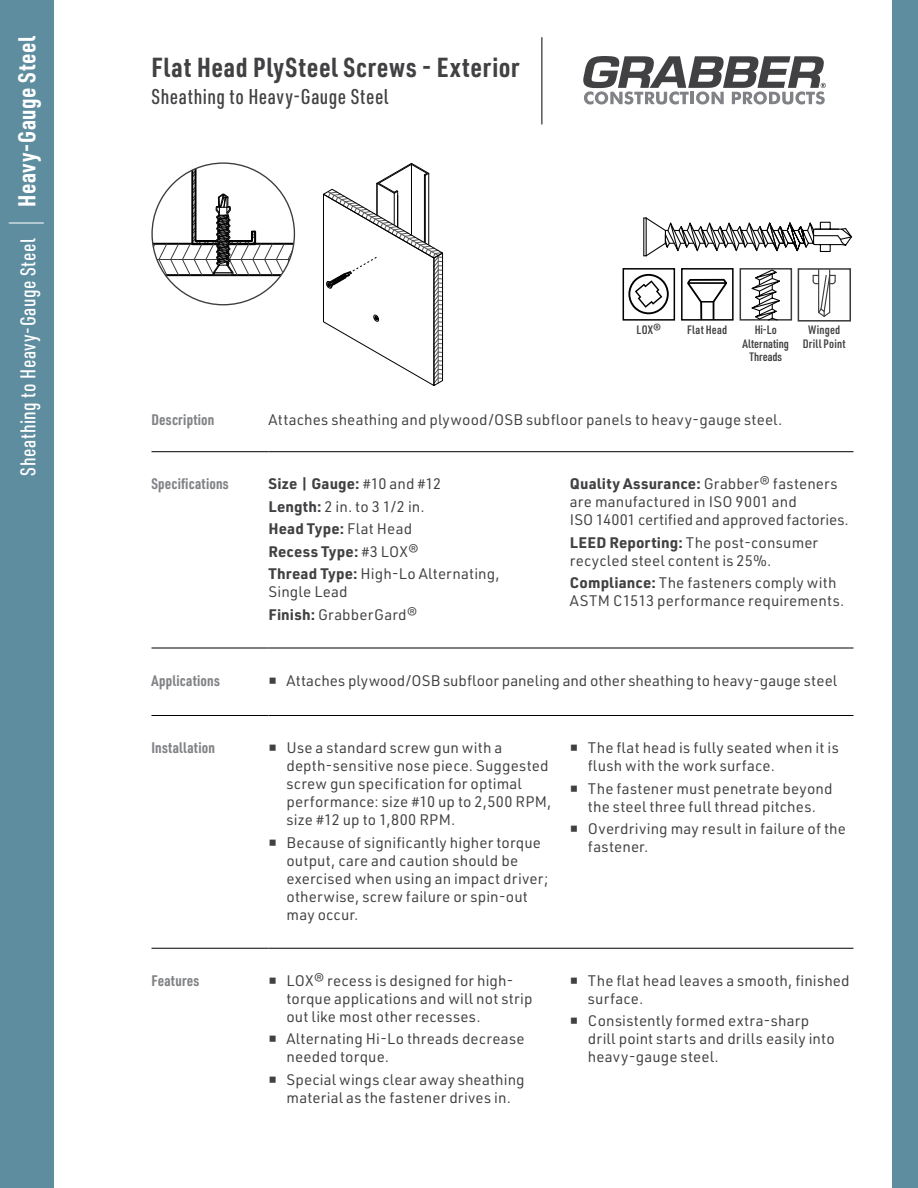
<style>
.page{position:relative;width:918px;height:1188px;background:#fff}
.page>*{position:absolute;margin:0;border:0;box-sizing:border-box;transform-origin:0 0}
.t1{font:700 39.6px "URWDIN Cond";color:#fff;scale:.24 1}
.t2{font:700 27px "URWDIN Cond";letter-spacing:.03em;color:#414042}
.t3{font:700 24px "URWDIN Cond";letter-spacing:.025em;color:#fff}
.t4{font:500 21px "URWDIN Cond";letter-spacing:.025em;color:#414042}
.t5{font:500 21px "URWDIN Cond";letter-spacing:.025em;color:#fff}
.t6{font:15px/18px "URWDIN";letter-spacing:.01em;color:#414042}
.t7{font:700 15px "URWDIN Cond";letter-spacing:.015em;color:#808285}
.t8{font:600 12px/13.5px "URWDIN Cond";letter-spacing:.015em;color:#414042;text-align:center}
.t9{font:500 condensed 10.65px/10.6px "DINOT";letter-spacing:.01em;color:#3c3c3d;text-align:center}
.t10{font:500 condensed 10.5px/10.5px "DINOT";letter-spacing:.01em;color:#3c3c3d;text-align:center}
.t11{font:500 condensed 10.5px "DINOT";letter-spacing:.01em;color:#000}
.t12{font:500 condensed 6.15px "DINOT";color:#000}
.s1{font-weight:700}
.s2{font-family:"Minion Pro";font-size:21px}
</style>
<div class="page">
<hr style="left:151px;top:451px;width:117px;height:1px;background:#000">
<hr style="left:268px;top:451px;width:585px;height:1px;background:#000">
<hr style="left:151px;top:648px;width:117px;height:1px;background:#000">
<hr style="left:268px;top:648px;width:585px;height:1px;background:#000">
<hr style="left:151px;top:715px;width:117px;height:1px;background:#000">
<hr style="left:268px;top:715px;width:585px;height:1px;background:#000">
<hr style="left:151px;top:948px;width:117px;height:1px;background:#000">
<hr style="left:268px;top:948px;width:585px;height:1px;background:#000">
<div style="left:798px;top:268px;width:53px;height:53px;border:2px solid #3c3c3d"></div>
<hr style="left:829px;top:270px;width:1px;height:42px;background:#3c3c3d">
<hr style="left:818px;top:270px;width:1px;height:42px;background:#3c3c3d">
<svg style="left:812px;top:274px;width:24px;height:43px"></svg>
<div style="left:740px;top:268px;width:52px;height:53px;border:2px solid #3c3c3d"></div>
<svg style="left:742px;top:268px;width:48px;height:53px"></svg>
<div style="left:681px;top:268px;width:53px;height:53px;border:2px solid #000"></div>
<svg style="left:687px;top:279px;width:40px;height:41px"></svg>
<div style="left:623px;top:268px;width:52px;height:53px;border:2px solid #000"></div>
<svg style="left:628px;top:274px;width:41px;height:40px"></svg>
<svg style="left:152px;top:163px;width:142px;height:113px"></svg>
<svg style="left:323px;top:162px;width:121px;height:224px"></svg>
<svg style="left:643px;top:217px;width:209px;height:40px"></svg>
<svg style="left:583px;top:56px;width:243px;height:49px"></svg>
<hr style="left:542px;top:37px;width:1px;height:87px;background:#000">
<div style="left:892px;top:0;width:26px;height:1188px;background:#5d8d9f"></div>
<div style="left:0;top:0;width:54px;height:1188px;background:#5d8d9f"></div>
<h3 class="t3" style="left:11px;top:207px;width:173px;rotate:-90deg">Heavy-Gauge Steel</h3>
<h1 class="t1" style="left:-1px;top:225px;width:18px;rotate:-90deg">|</h1>
<h3 class="t5" style="left:14px;top:476px;width:239px;rotate:-90deg">Sheathing to Heavy-Gauge Steel</h3>
<h2 class="t2" style="left:151px;top:49px;width:370px">Flat Head PlySteel Screws - Exterior</h2>
<h3 class="t4" style="left:151px;top:83px;width:239px">Sheathing to Heavy-Gauge Steel</h3>
<p class="t8" style="left:637px;top:323px;width:26px">LOX®</p>
<p class="t8" style="left:687px;top:323px;width:42px">Flat Head</p>
<p class="t12" style="left:652px;top:325px;width:7px">®</p>
<p class="t8" style="left:803px;top:323px;width:44px">Winged<br>Drill Point</p>
<p class="t8" style="left:743px;top:323px;width:48px">Hi-Lo<br>Alternating<br>Threads</p>
<p class="t11" style="left:639px;top:324px;width:14px">LOX</p>
<p class="t11" style="left:689px;top:325px;width:34px">Flat Head</p>
<p class="t10" style="left:747px;top:326px;width:40px">Alternating<br>Threads</p>
<p class="t9" style="left:803px;top:327px;width:45px">Winged Drill<br>Point</p>
<p class="t7" style="left:151px;top:409px;width:65px">Description</p>
<p class="t6" style="left:268px;top:410px;width:515px">Attaches sheathing and plywood/OSB subfloor panels to heavy-gauge steel.</p>
<p class="t7" style="left:151px;top:474px;width:79px">Specifications</p>
<p class="t6" style="left:268px;top:472px;width:233px;line-height:22.5px"><span class="s1">Size | Gauge:</span> #10 and #12<br><span class="s1">Length:</span> 2 in. to 3 1/2 in.<br><span class="s1">Head Type:</span> Flat Head<br><span class="s1">Recess Type:</span> #3 LOX®<br><span class="s1">Thread Type:</span> High-Lo Alternating,</p>
<p class="t6" style="left:268px;top:580px;width:150px;line-height:22.5px">Single Lead<br><span class="s1">Finish:</span> GrabberGard®</p>
<p class="t6" style="left:570px;top:475px;width:280px"><span class="s1">Quality Assurance:</span> Grabber® fasteners are manufactured in ISO 9001 and<br>ISO 14001 certified and approved factories.</p>
<p class="t6" style="left:570px;top:533px;width:250px"><span class="s1">LEED Reporting:</span> The post-consumer recycled steel content is 25%.</p>
<p class="t6" style="left:570px;top:574px;width:276px"><span class="s1">Compliance:</span> The fasteners comply with<br>ASTM C1513 performance requirements.</p>
<p class="t7" style="left:151px;top:670px;width:70px">Applications</p>
<p class="t6" style="left:268px;top:671px;width:570px"><span class="s2">■</span> Attaches plywood/OSB subfloor paneling and other sheathing to heavy-gauge steel</p>
<p class="t7" style="left:151px;top:738px;width:65px">Installation</p>
<p class="t6" style="left:286px;top:738px;width:266px;text-indent:-18px"><span class="s2">■</span> Use a standard screw gun with a depth-sensitive nose piece. Suggested screw gun specification for optimal performance: size #10 up to 2,500 RPM, size #12 up to 1,800 RPM.</p>
<p class="t6" style="left:286px;top:833px;width:263px;text-indent:-18px"><span class="s2">■</span> Because of significantly higher torque output, care and caution should be exercised when using an impact driver; otherwise, screw failure or spin-out may occur.</p>
<p class="t7" style="left:151px;top:970px;width:49px">Features</p>
<p class="t6" style="left:286px;top:971px;width:248px;text-indent:-18px"><span class="s2">■</span> LOX® recess is designed for high&shy;torque applications and will not strip out like most other recesses.</p>
<p class="t6" style="left:286px;top:1030px;width:240px;text-indent:-18px"><span class="s2">■</span> Alternating Hi-Lo threads decrease needed torque.</p>
<p class="t6" style="left:268px;top:1070px;width:258px;text-align:center"><span class="s2">■</span> Special wings clear away sheathing material as the fastener drives in.</p>
<p class="t6" style="left:588px;top:738px;width:252px;text-indent:-18px"><span class="s2">■</span> The flat head is fully seated when it is flush with the work surface.</p>
<p class="t6" style="left:570px;top:779px;width:264px;text-align:center"><span class="s2">■</span> The fastener must penetrate beyond the steel three full thread pitches.</p>
<p class="t6" style="left:588px;top:819px;width:259px;text-indent:-18px"><span class="s2">■</span> Overdriving may result in failure of the fastener.</p>
<p class="t6" style="left:588px;top:971px;width:263px;text-indent:-18px"><span class="s2">■</span> The flat head leaves a smooth, finished surface.</p>
<p class="t6" style="left:588px;top:1012px;width:248px;text-indent:-18px"><span class="s2">■</span> Consistently formed extra-sharp drill point starts and drills easily into heavy-gauge steel.</p>
</div>
